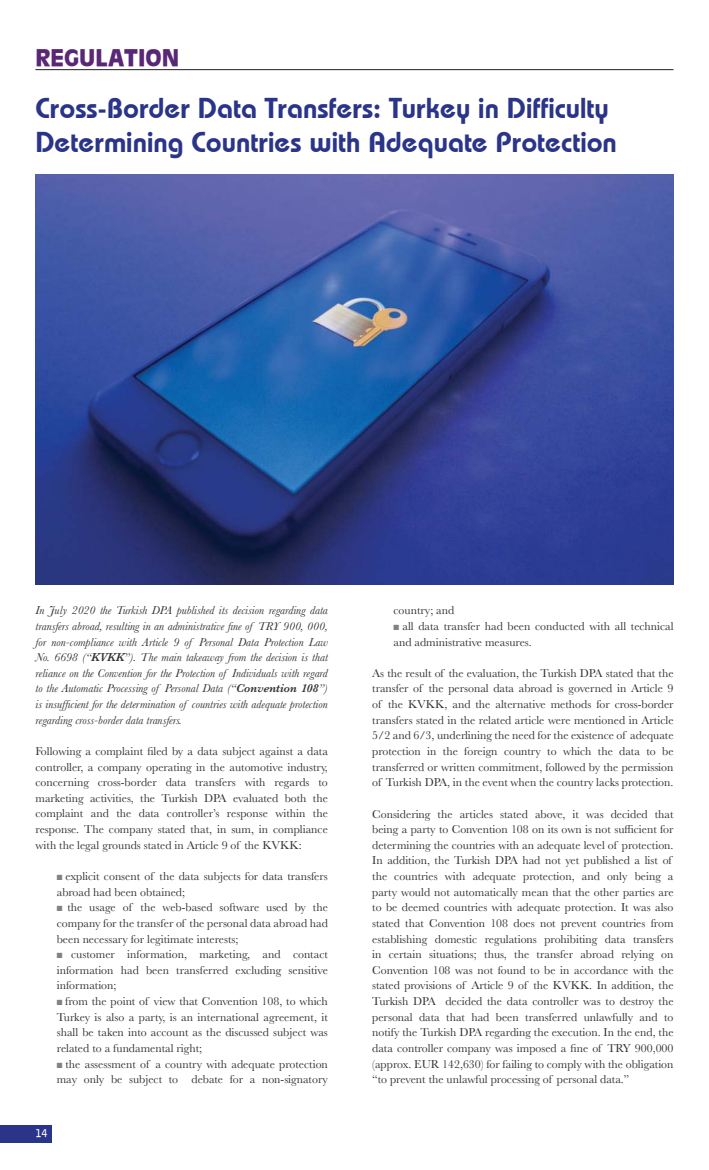
<style>
.page{position:relative;width:709px;height:1170px;background:#fff}
.page>*{position:absolute;margin:0;border:0;box-sizing:border-box;transform-origin:0 0}
.t1{font:28.62px/34.4px "Bauhaus Demi";color:#2a3488}
.t2{font:900 22.5px "Antique Olive";color:#5a2776}
.t3{font:11.88px/15.6px "Baskerville";color:#323032;text-align:justify}
.t4{font:italic 11.88px/15.6px "Baskerville";color:#323032;text-align:justify}
.t5{font:700 10.62px "Bell Gothic";color:#fff}
.s1{font-weight:600}
.s2{color:#808284}
</style>
<div class="page">
<div style="left:0;top:1124px;width:52px;height:18px;background:#2a3488"></div>
<hr style="left:35px;top:69px;width:638px;height:1px;background:#221f1f">
<img style="left:36px;top:174px;width:637px;height:411px">
<h2 class="t2" style="left:35px;top:45px;width:145px">REGULATION</h2>
<h1 class="t1" style="left:36px;top:92px;width:583px">Cross-Border Data Transfers: Turkey in Difficulty<br>Determining Countries with Adequate Protection</h1>
<p class="t4" style="left:36px;top:602px;width:294px">In July 2020 the Turkish DPA published its decision regarding data transfers abroad, resulting in an administrative fine of TRY 900, 000, for non-compliance with Article 9 of Personal Data Protection Law No. 6698 (“<span class="s1">KVKK</span>”). The main takeaway from the decision is that reliance on the Convention for the Protection of Individuals with regard to the Automatic Processing of Personal Data (“<span class="s1">Convention 108</span>”) is insufficient for the determination of countries with adequate protection regarding cross-border data transfers.</p>
<p class="t3" style="left:36px;top:743px;width:294px">Following a complaint filed by a data subject against a data controller, a company operating in the automotive industry, concerning cross-border data transfers with regards to marketing activities, the Turkish DPA evaluated both the complaint and the data controller’s response within the response. The company stated that, in sum, in compliance with the legal grounds stated in Article 9 of the KVKK:</p>
<p class="t3" style="left:57px;top:869px;width:272px"><span class="s2">■</span> explicit consent of the data subjects for data transfers abroad had been obtained;</p>
<p class="t3" style="left:57px;top:900px;width:272px"><span class="s2">■</span> the usage of the web-based software used by the company for the transfer of the personal data abroad had been necessary for legitimate interests;</p>
<p class="t3" style="left:57px;top:947px;width:273px"><span class="s2">■</span> customer information, marketing, and contact information had been transferred excluding sensitive information;</p>
<p class="t3" style="left:57px;top:993px;width:272px"><span class="s2">■</span> from the point of view that Convention 108, to which Turkey is also a party, is an international agreement, it shall be taken into account as the discussed subject was related to a fundamental right;</p>
<p class="t3" style="left:57px;top:1057px;width:273px"><span class="s2">■</span> the assessment of a country with adequate protection may only be subject to debate for a non-signatory</p>
<p class="t5" style="left:35px;top:1127px;width:13px">14</p>
<p class="t3" style="left:393px;top:604px;width:62px">country; and</p>
<p class="t3" style="left:393px;top:619px;width:281px"><span class="s2">■</span> all data transfer had been conducted with all technical and administrative measures.</p>
<p class="t3" style="left:372px;top:666px;width:303px">As the result of the evaluation, the Turkish DPA stated that the transfer of the personal data abroad is governed in Article 9 of the KVKK, and the alternative methods for cross-border transfers stated in the related article were mentioned in Article 5/2 and 6/3, underlining the need for the existence of adequate protection in the foreign country to which the data to be transferred or written commitment, followed by the permission of Turkish DPA, in the event when the country lacks protection.</p>
<p class="t3" style="left:372px;top:807px;width:303px;text-align:left">Considering the articles stated above, it was decided that being a party to Convention 108 on its own is not sufficient for determining the countries with an adequate level of protection.<br>In addition, the Turkish DPA had not yet published a list of the countries with adequate protection, and only being a party would not automatically mean that the other parties are to be deemed countries with adequate protection. It was also stated that Convention 108 does not prevent countries from establishing domestic regulations prohibiting data transfers in certain situations; thus, the transfer abroad relying on Convention 108 was not found to be in accordance with the stated provisions of Article 9 of the KVKK. In addition, the Turkish DPA decided the data controller was to destroy the personal data that had been transferred unlawfully and to notify the Turkish DPA regarding the execution. In the end, the data controller company was imposed a fine of TRY 900,000 (approx. EUR 142,630) for failing to comply with the obligation “to prevent the unlawful processing of personal data.”</p>
</div>
